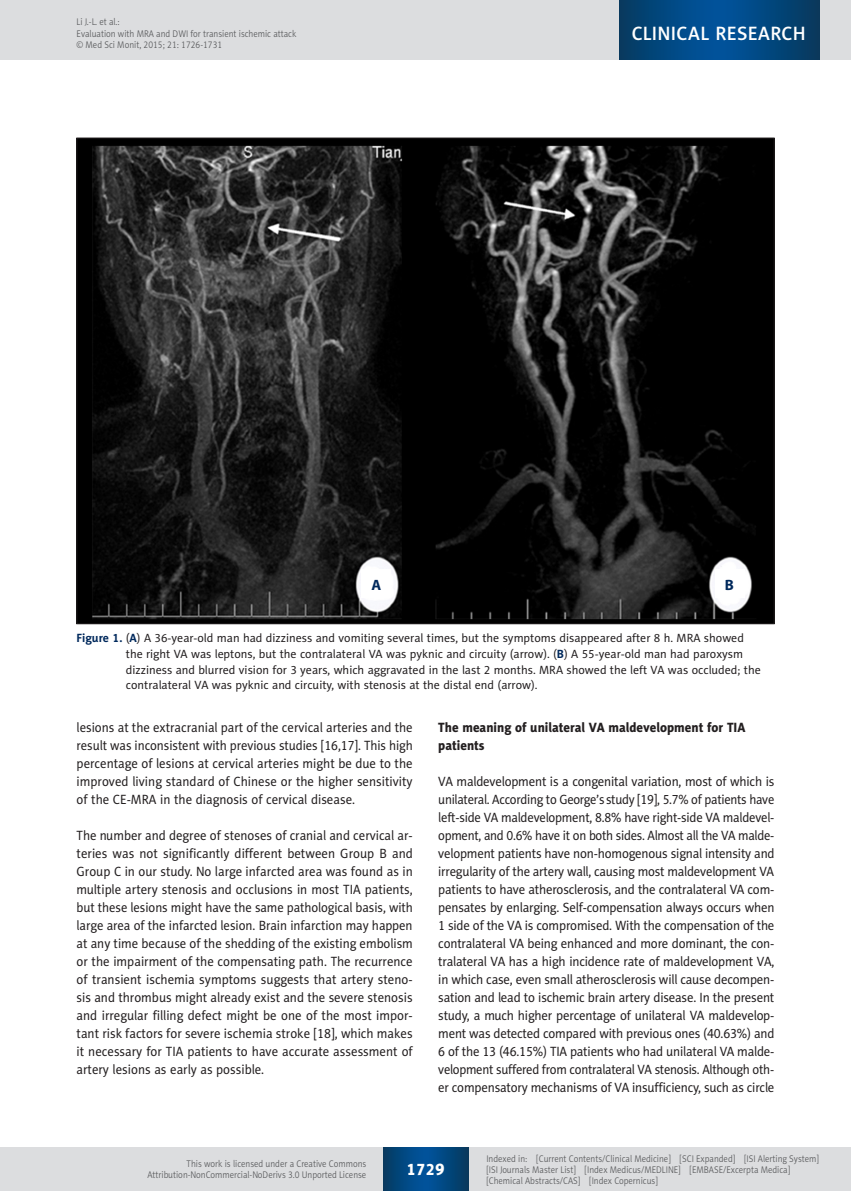
<style>
.page{position:relative;width:851px;height:1191px;background:#fff}
.page>*{position:absolute;margin:0;border:0;box-sizing:border-box;transform-origin:0 0}
.t1{font:19.5px "Naomi Sans EFN Medium";letter-spacing:.015em;color:#fff}
.t2{font:16.5px "Naomi Sans EFN Heavy";color:#fff}
.t3{font:700 15px "Myriad Pro";color:#00295c}
.MSM_Body{font:13.5px/18px "Naomi Sans EFN";color:#231f20;text-align:justify;scale:.95 1}
.MSM_Headline_2{font:13.5px/18px "Naomi Sans EFN Heavy";color:#231f20;scale:.95 1}
.MSM_Rycina_tytul{font:12px/15.8px "Naomi Sans EFN";color:#231f20}
.t4{font:9.75px/11.2px "Naomi Sans EFN Light";color:#57585a;scale:.9 1}
.s1{font-weight:700;color:#00295c}
</style>
<div class="page">
<img style="left:79px;top:140px;width:693px;height:482px">
<div style="left:361px;top:570px;width:30px;height:28px;background:#fff"></div>
<div style="left:714px;top:570px;width:30px;height:28px;background:#fff"></div>
<div style="left:0;top:1148px;width:850px;height:43px;background:#dcdddf"></div>
<svg style="left:383px;top:1147px;width:85px;height:43px;background:#02477e"></svg>
<div style="left:0;top:0;width:850px;height:60px;background:#dcdddf"></div>
<svg style="left:619px;top:0;width:200px;height:60px;background:#02477e"></svg>
<p class="t4" style="left:77px;top:16px;width:246px">Li J.-L. et al.:<br>Evaluation with MRA and DWI for transient ischemic attack © Med Sci Monit, 2015; 21: 1726-1731</p>
<h1 class="t1" style="left:631px;top:22px;width:175px">CLINICAL RESEARCH</h1>
<p class="t3" style="left:371px;top:575px;width:11px">A</p>
<p class="t3" style="left:724px;top:575px;width:11px">B</p>
<p class="MSM_Rycina_tytul" style="left:126px;top:630px;width:636px;text-indent:-49px"><span class="s1">Figure 1.</span> (<span class="s1">A</span>) A 36-year-old man had dizziness and vomiting several times, but the symptoms disappeared after 8 h. MRA showed the right VA was leptons, but the contralateral VA was pyknic and circuity (arrow). (<span class="s1">B</span>) A 55-year-old man had paroxysm dizziness and blurred vision for 3 years, which aggravated in the last 2 months. MRA showed the left VA was occluded; the contralateral VA was pyknic and circuity, with stenosis at the distal end (arrow).</p>
<p class="MSM_Body" style="left:77px;top:718px;width:355px">lesions at the extracranial part of the cervical arteries and the result was inconsistent with previous studies [16,17]. This high percentage of lesions at cervical arteries might be due to the improved living standard of Chinese or the higher sensitivity of the CE-MRA in the diagnosis of cervical disease.</p>
<p class="MSM_Body" style="left:77px;top:826px;width:355px">The number and degree of stenoses of cranial and cervical ar&shy;teries was not significantly different between Group B and Group C in our study. No large infarcted area was found as in multiple artery stenosis and occlusions in most TIA patients, but these lesions might have the same pathological basis, with large area of the infarcted lesion. Brain infarction may happen at any time because of the shedding of the existing embolism or the impairment of the compensating path. The recurrence of transient ischemia symptoms suggests that artery steno&shy;sis and thrombus might already exist and the severe stenosis and irregular filling defect might be one of the most impor&shy;tant risk factors for severe ischemia stroke [18], which makes it necessary for TIA patients to have accurate assessment of artery lesions as early as possible.</p>
<p class="MSM_Headline_2" style="left:438px;top:718px;width:325px">The meaning of unilateral VA maldevelopment for TIA patients</p>
<p class="MSM_Body" style="left:438px;top:772px;width:355px">VA maldevelopment is a congenital variation, most of which is unilateral. According to George’s study [19], 5.7% of patients have left-side VA maldevelopment, 8.8% have right-side VA maldevel&shy;opment, and 0.6% have it on both sides. Almost all the VA malde&shy;velopment patients have non-homogenous signal intensity and irregularity of the artery wall, causing most maldevelopment VA patients to have atherosclerosis, and the contralateral VA com&shy;pensates by enlarging. Self-compensation always occurs when 1 side of the VA is compromised. With the compensation of the contralateral VA being enhanced and more dominant, the con&shy;tralateral VA has a high incidence rate of maldevelopment VA, in which case, even small atherosclerosis will cause decompen&shy;sation and lead to ischemic brain artery disease. In the present study, a much higher percentage of unilateral VA maldevelop&shy;ment was detected compared with previous ones (40.63%) and 6 of the 13 (46.15%) TIA patients who had unilateral VA malde&shy;velopment suffered from contralateral VA stenosis. Although oth&shy;er compensatory mechanisms of VA insufficiency, such as circle</p>
<p class="t4" style="left:147px;top:1158px;width:245px;text-align:right">This work is licensed under a Creative Commons<br>Attribution-NonCommercial-NoDerivs 3.0 Unported License</p>
<p class="t2" style="left:406px;top:1159px;width:40px">1729</p>
<p class="t4" style="left:486px;top:1152px;width:371px">Indexed in: [Current Contents/Clinical Medicine] [SCI Expanded] [ISI Alerting System] [ISI Journals Master List] [Index Medicus/MEDLINE] [EMBASE/Excerpta Medica] [Chemical Abstracts/CAS] [Index Copernicus]</p>
</div>
